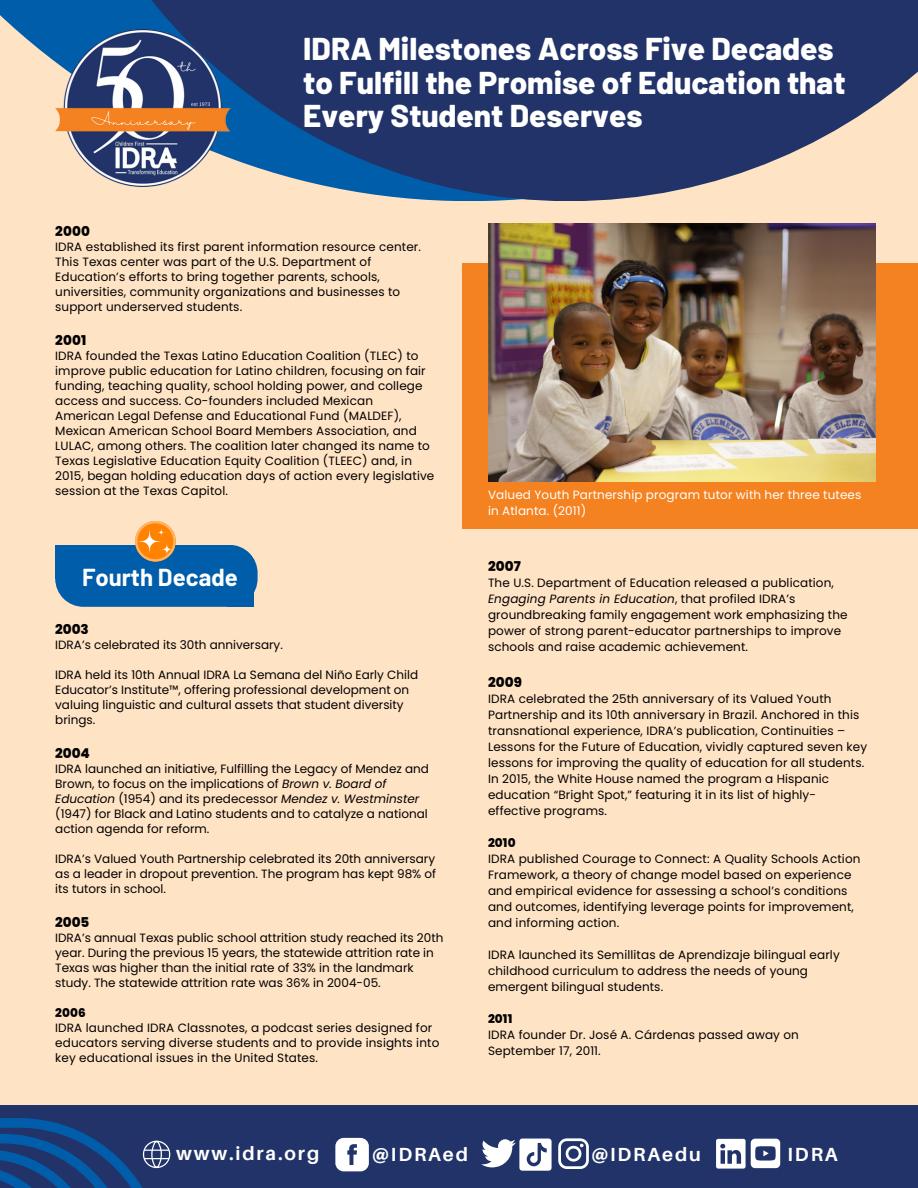
<style>
.page{position:relative;width:918px;height:1188px;background:#ffe3c5}
.page>*{position:absolute;margin:0;border:0;box-sizing:border-box;transform-origin:0 0}
.t1{font:800 31.5px/33.8px "Barlow";color:#fff}
.t2{font:700 24px "Barlow";color:#fff}
.t3{font:700 19.05px "Aileron";letter-spacing:.095em;color:#fff}
.t4{font:800 13.5px "Poppins";letter-spacing:.01em;color:#000}
.t5{font:12px/15px "Poppins";letter-spacing:.01em;color:#000}
.t6{font:12px/16px "Poppins";letter-spacing:.01em;color:#fff}
.t7{font:800 12px "Poppins";letter-spacing:.01em;color:#000}
.s1{font-style:italic}
</style>
<div class="page">
<div style="left:0;top:1105px;width:918px;height:83px;background:#213368"></div>
<svg style="left:0;top:1118px;width:170px;height:70px"></svg>
<svg style="left:335px;top:1138px;width:34px;height:33px"></svg>
<svg style="left:716px;top:1139px;width:64px;height:30px"></svg>
<svg style="left:481px;top:1138px;width:108px;height:33px"></svg>
<svg style="left:0;top:0;width:35px;height:46px;fill:#005daa"></svg>
<svg style="left:35px;top:0;width:883px;height:201px;fill:#213368"></svg>
<img style="left:55px;top:29px;width:176px;height:158px">
<svg style="left:55px;top:521px;width:202px;height:86px"></svg>
<div style="left:462px;top:263px;width:456px;height:266px;background:#f58220"></div>
<img style="left:488px;top:224px;width:387px;height:257px">
<p class="t1" style="left:303px;top:31px;width:544px">IDRA Milestones Across Five Decades to Fulfill the Promise of Education that<br>Every Student Deserves</p>
<p class="t4" style="left:55px;top:222px;width:36px">2000</p>
<p class="t5" style="left:55px;top:239px;width:367px">IDRA established its first parent information resource center.<br>This Texas center was part of the U.S. Department of Education’s efforts to bring together parents, schools, universities, community organizations and businesses to support underserved students.</p>
<p class="t4" style="left:55px;top:331px;width:33px">2001</p>
<p class="t5" style="left:55px;top:348px;width:381px">IDRA founded the Texas Latino Education Coalition (TLEC) to improve public education for Latino children, focusing on fair funding, teaching quality, school holding power, and college access and success. Co-founders included Mexican American Legal Defense and Educational Fund (MALDEF), Mexican American School Board Members Association, and LULAC, among others. The coalition later changed its name to Texas Legislative Education Equity Coalition (TLEEC) and, in 2015, began holding education days of action every legislative session at the Texas Capitol.</p>
<p class="t2" style="left:82px;top:562px;width:157px">Fourth Decade</p>
<p class="t4" style="left:55px;top:620px;width:35px">2003</p>
<p class="t5" style="left:55px;top:637px;width:229px">IDRA’s celebrated its 30th anniversary.</p>
<p class="t5" style="left:55px;top:667px;width:364px">IDRA held its 10th Annual IDRA La Semana del Niño Early Child Educator’s Institute™, offering professional development on valuing linguistic and cultural assets that student diversity brings.</p>
<p class="t4" style="left:55px;top:744px;width:36px">2004</p>
<p class="t5" style="left:55px;top:761px;width:375px">IDRA launched an initiative, Fulfilling the Legacy of Mendez and Brown, to focus on the implications of <span class="s1">Brown v. Board of Education</span> (1954) and its predecessor <span class="s1">Mendez v. Westminster </span>(1947) for Black and Latino students and to catalyze a national action agenda for reform.</p>
<p class="t5" style="left:55px;top:851px;width:383px;text-align:justify">IDRA’s Valued Youth Partnership celebrated its 20th anniversary as a leader in dropout prevention. The program has kept 98% of its tutors in school.</p>
<p class="t4" style="left:55px;top:913px;width:36px">2005</p>
<p class="t5" style="left:55px;top:930px;width:390px">IDRA’s annual Texas public school attrition study reached its 20th year. During the previous 15 years, the statewide attrition rate in Texas was higher than the initial rate of 33% in the landmark study. The statewide attrition rate was 36% in 2004-05.</p>
<p class="t7" style="left:55px;top:1004px;width:32px">2006</p>
<p class="t5" style="left:55px;top:1020px;width:386px">IDRA launched IDRA Classnotes, a podcast series designed for educators serving diverse students and to provide insights into key educational issues in the United States.</p>
<p class="t6" style="left:488px;top:487px;width:375px">Valued Youth Partnership program tutor with her three tutees in Atlanta. (2011)</p>
<p class="t4" style="left:488px;top:557px;width:34px">2007</p>
<p class="t5" style="left:488px;top:575px;width:361px;line-height:16px">The U.S. Department of Education released a publication, <span class="s1">Engaging Parents in Education</span>, that profiled IDRA’s groundbreaking family engagement work emphasizing the power of strong parent-educator partnerships to improve schools and raise academic achievement.</p>
<p class="t4" style="left:488px;top:673px;width:36px">2009</p>
<p class="t5" style="left:488px;top:691px;width:381px;line-height:16px">IDRA celebrated the 25th anniversary of its Valued Youth Partnership and its 10th anniversary in Brazil. Anchored in this transnational experience, IDRA’s publication, Continuities – Lessons for the Future of Education, vividly captured seven key lessons for improving the quality of education for all students.<br>In 2015, the White House named the program a Hispanic education “Bright Spot,” featuring it in its list of highly&shy;effective programs.</p>
<p class="t7" style="left:488px;top:834px;width:29px">2010</p>
<p class="t5" style="left:488px;top:851px;width:374px;line-height:16px">IDRA published Courage to Connect: A Quality Schools Action Framework, a theory of change model based on experience and empirical evidence for assessing a school’s conditions and outcomes, identifying leverage points for improvement, and informing action.</p>
<p class="t5" style="left:488px;top:947px;width:353px;line-height:16px">IDRA launched its Semillitas de Aprendizaje bilingual early childhood curriculum to address the needs of young emergent bilingual students.</p>
<p class="t7" style="left:488px;top:1010px;width:26px">2011</p>
<p class="t5" style="left:488px;top:1027px;width:312px;line-height:16px">IDRA founder Dr. José A. Cárdenas passed away on<br>September 17, 2011.</p>
<p class="t3" style="left:176px;top:1141px;width:145px">www.idra.org</p>
<p class="t3" style="left:372px;top:1142px;width:97px">@IDRAed</p>
<p class="t3" style="left:591px;top:1142px;width:111px">@IDRAedu</p>
<p class="t3" style="left:788px;top:1142px;width:52px">IDRA</p>
</div>
